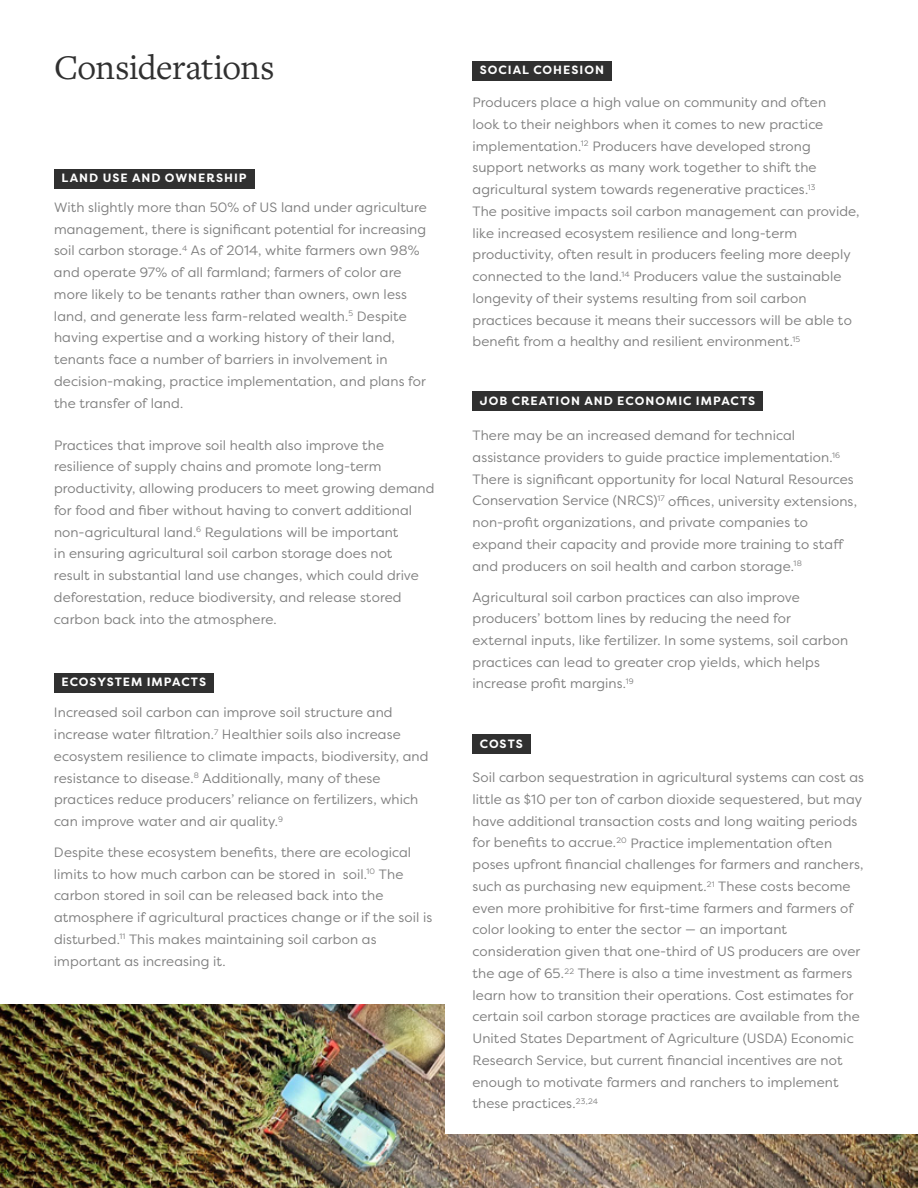
<style>
.page{position:relative;width:918px;height:1188px;background:#fff}
.page>*{position:absolute;margin:0;border:0;box-sizing:border-box;transform-origin:0 0}
.t1{font:36px "Freight Text Pro";letter-spacing:-.015em;color:#303030}
.t2{font:13.5px/21.8px "Filson Pro";letter-spacing:.01em;color:#7d7d7d}
.t3{font:700 12px "Filson Pro";letter-spacing:.085em;color:#fff}
</style>
<div class="page">
<img style="left:0;top:1004px;width:918px;height:184px">
<div style="left:446px;top:880px;width:472px;height:254px;background:#fff"></div>
<div style="left:54px;top:169px;width:200px;height:19px;background:#303030"></div>
<div style="left:472px;top:392px;width:291px;height:19px;background:#303030"></div>
<div style="left:472px;top:735px;width:58px;height:19px;background:#303030"></div>
<div style="left:54px;top:673px;width:160px;height:19px;background:#303030"></div>
<div style="left:472px;top:61px;width:140px;height:19px;background:#303030"></div>
<h1 class="t1" style="left:54px;top:44px;width:222px">Considerations</h1>
<p class="t3" style="left:480px;top:63px;width:126px">SOCIAL COHESION</p>
<p class="t3" style="left:62px;top:171px;width:187px">LAND USE AND OWNERSHIP</p>
<p class="t2" style="left:54px;top:196px;width:374px">With slightly more than 50% of US land under agriculture management, there is significant potential for increasing soil carbon storage.<sup>4</sup> As of 2014, white farmers own 98% and operate 97% of all farmland; farmers of color are more likely to be tenants rather than owners, own less land, and generate less farm-related wealth.<sup>5</sup> Despite having expertise and a working history of their land, tenants face a number of barriers in involvement in decision-making, practice implementation, and plans for the transfer of land.</p>
<p class="t2" style="left:54px;top:434px;width:382px">Practices that improve soil health also improve the resilience of supply chains and promote long-term productivity, allowing producers to meet growing demand for food and fiber without having to convert additional non-agricultural land.<sup>6</sup> Regulations will be important<br>in ensuring agricultural soil carbon storage does not<br>result in substantial land use changes, which could drive deforestation, reduce biodiversity, and release stored carbon back into the atmosphere.</p>
<p class="t3" style="left:62px;top:675px;width:146px">ECOSYSTEM IMPACTS</p>
<p class="t2" style="left:54px;top:701px;width:376px">Increased soil carbon can improve soil structure and increase water filtration.<sup>7</sup> Healthier soils also increase ecosystem resilience to climate impacts, biodiversity, and resistance to disease.<sup>8</sup> Additionally, many of these practices reduce producers’ reliance on fertilizers, which can improve water and air quality.<sup>9</sup></p>
<p class="t2" style="left:54px;top:841px;width:380px">Despite these ecosystem benefits, there are ecological limits to how much carbon can be stored in soil.<sup>10</sup> The carbon stored in soil can be released back into the atmosphere if agricultural practices change or if the soil is disturbed.<sup>11</sup> This makes maintaining soil carbon as important as increasing it.</p>
<p class="t2" style="left:472px;top:91px;width:389px">Producers place a high value on community and often<br>look to their neighbors when it comes to new practice implementation.<sup>12</sup> Producers have developed strong support networks as many work together to shift the agricultural system towards regenerative practices.<sup>13<br></sup>The positive impacts soil carbon management can provide, like increased ecosystem resilience and long-term productivity, often result in producers feeling more deeply connected to the land.<sup>14</sup> Producers value the sustainable longevity of their systems resulting from soil carbon practices because it means their successors will be able to benefit from a healthy and resilient environment.<sup>15</sup></p>
<p class="t3" style="left:480px;top:393px;width:277px">JOB CREATION AND ECONOMIC IMPACTS</p>
<p class="t2" style="left:473px;top:424px;width:386px">There may be an increased demand for technical assistance providers to guide practice implementation.<sup>16<br></sup>There is significant opportunity for local Natural Resources Conservation Service (NRCS)<sup>17</sup> offices, university extensions, non-profit organizations, and private companies to expand their capacity and provide more training to staff and producers on soil health and carbon storage.<sup>18</sup></p>
<p class="t2" style="left:473px;top:586px;width:377px">Agricultural soil carbon practices can also improve producers’ bottom lines by reducing the need for external inputs, like fertilizer. In some systems, soil carbon practices can lead to greater crop yields, which helps increase profit margins.<sup>19</sup></p>
<p class="t3" style="left:480px;top:736px;width:45px">COSTS</p>
<p class="t2" style="left:472px;top:766px;width:393px">Soil carbon sequestration in agricultural systems can cost as little as $10 per ton of carbon dioxide sequestered, but may have additional transaction costs and long waiting periods for benefits to accrue.<sup>20</sup> Practice implementation often poses upfront financial challenges for farmers and ranchers, such as purchasing new equipment.<sup>21</sup> These costs become even more prohibitive for first-time farmers and farmers of color looking to enter the sector — an important consideration given that one-third of US producers are over the age of 65.<sup>22</sup> There is also a time investment as farmers learn how to transition their operations. Cost estimates for certain soil carbon storage practices are available from the United States Department of Agriculture (USDA) Economic Research Service, but current financial incentives are not enough to motivate farmers and ranchers to implement these practices.<sup>23,24</sup></p>
</div>
